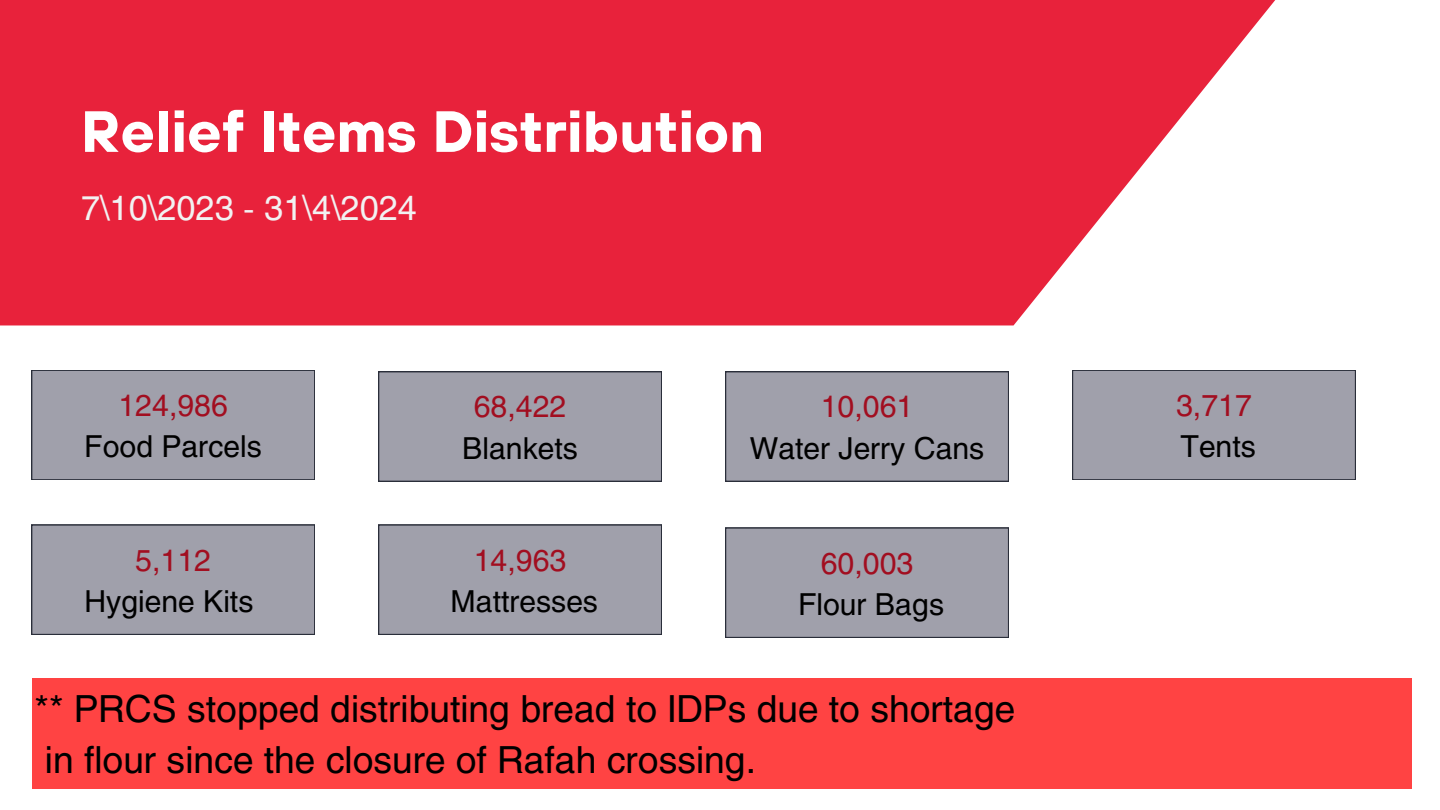
<style>
.page{position:relative;width:1440px;height:810px;background:#fff}
.page>*{position:absolute;margin:0;border:0;box-sizing:border-box;transform-origin:0 0}
.t1{font:700 58px "TT Hoves";color:#fff}
.t2{font:37px/51.8px "Helios";color:#000}
.t3{font:34px "Helios";color:#f2f2f2}
.t4{font:30px "Helios";color:#000}
.t5{font:30px "Helios";color:#a20e20}
</style>
<div class="page">
<svg style="left:0;top:0;width:1276px;height:325px;background:#ea384f"></svg>
<div style="left:32px;top:370px;width:283px;height:110px;background:#a0a0ab"></div>
<div style="left:32px;top:678px;width:1379px;height:111px;background:#ff4343"></div>
<div style="left:32px;top:525px;width:283px;height:109px;background:#a0a0ab"></div>
<div style="left:379px;top:525px;width:283px;height:109px;background:#a0a0ab"></div>
<div style="left:379px;top:372px;width:283px;height:109px;background:#a0a0ab"></div>
<div style="left:726px;top:372px;width:283px;height:109px;background:#a0a0ab"></div>
<div style="left:726px;top:528px;width:283px;height:109px;background:#a0a0ab"></div>
<div style="left:1072px;top:370px;width:284px;height:110px;background:#a0a0ab"></div>
<p class="t1" style="left:81px;top:94px;width:685px">Relief Items Distribution</p>
<p class="t3" style="left:81px;top:186px;width:338px">7\10\2023 - 31\4\2024</p>
<h1 class="t5" style="left:118px;top:386px;width:111px">124,986</h1>
<p class="t4" style="left:85px;top:427px;width:179px">Food Parcels</p>
<p class="t5" style="left:135px;top:541px;width:77px">5,112</p>
<p class="t4" style="left:85px;top:582px;width:170px">Hygiene Kits</p>
<p class="t5" style="left:474px;top:388px;width:94px">68,422</p>
<p class="t4" style="left:462px;top:429px;width:117px">Blankets</p>
<p class="t5" style="left:474px;top:541px;width:94px">14,963</p>
<p class="t4" style="left:451px;top:582px;width:149px">Mattresses</p>
<p class="t5" style="left:821px;top:388px;width:94px">10,061</p>
<p class="t4" style="left:750px;top:429px;width:236px">Water Jerry Cans</p>
<p class="t5" style="left:821px;top:544px;width:94px">60,003</p>
<p class="t4" style="left:798px;top:585px;width:147px">Flour Bags</p>
<p class="t2" style="left:35px;top:681px;width:982px">** PRCS stopped distributing bread to IDPs due to shortage in flour since the closure of Rafah crossing.</p>
<p class="t5" style="left:1176px;top:386px;width:77px">3,717</p>
<h2 class="t4" style="left:1181px;top:427px;width:77px">Tents</h2>
</div>
